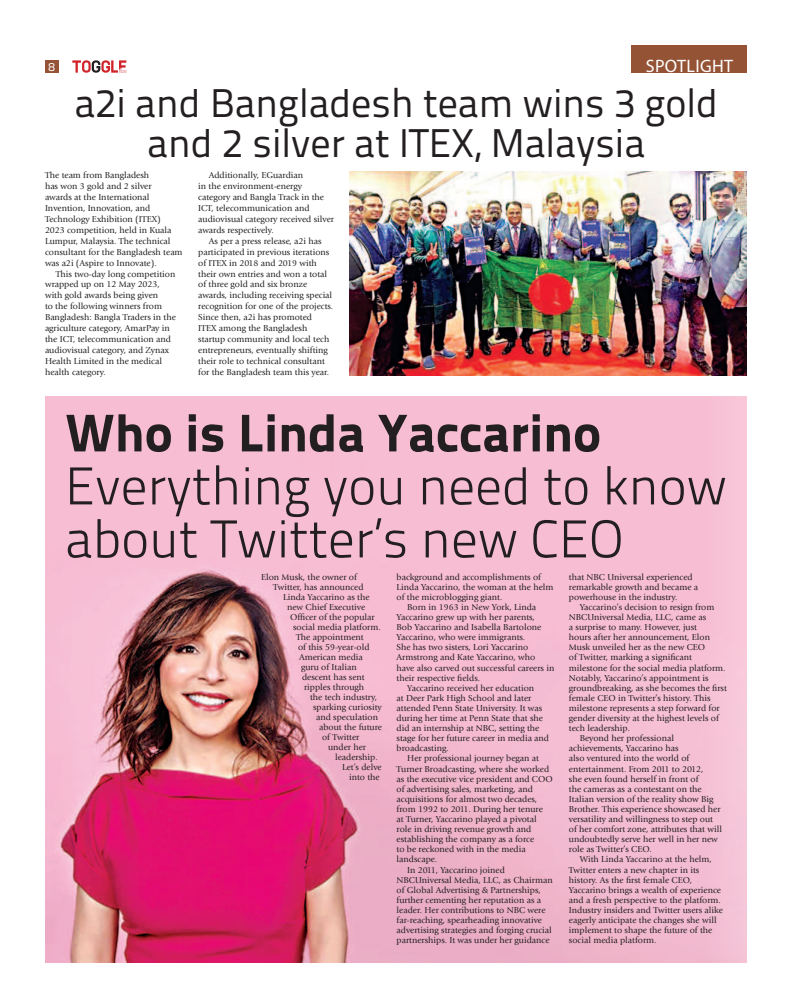
<style>
.page{position:relative;width:792px;height:1008px;background:#fff}
.page>*{position:absolute;margin:0;border:0;box-sizing:border-box;transform-origin:0 0}
.t1{font:300 53px/53px "Titillium Text 22 L";color:#231f20}
.t2{font:800 53px "Titillium Text 22 L";color:#231f20}
.t3{font:40px/40px "Titillium Text 22 L";color:#231f20;text-align:center}
.t4{font:18px "Myriad Pro";letter-spacing:.02em;color:#fff}
.t5{font:12px "Titillium Text 22 L";color:#fff}
.t6{font:9px/11px "Giovanni Std";color:#231f20}
</style>
<div class="page">
<svg style="left:72px;top:60px;width:54px;height:13px"></svg>
<div style="left:45px;top:60px;width:14px;height:13px;background:#955336"></div>
<div style="left:632px;top:45px;width:115px;height:27px;background:#955336"></div>
<img style="left:350px;top:171px;width:397px;height:204px">
<img style="left:45px;top:397px;width:702px;height:566px">
<h3 class="t5" style="left:49px;top:62px;width:8px">68</h3>
<h3 class="t4" style="left:646px;top:56px;width:89px">SPOTLIGHT</h3>
<h2 class="t3" style="left:74px;top:87px;width:645px">a2i and Bangladesh team wins 3 gold and 2 silver at ITEX, Malaysia</h2>
<p class="t6" style="left:45px;top:170px;width:139px">The team from Bangladesh<br>has won 3 gold and 2 silver<br>awards at the International<br>Invention, Innovation, and<br>Technology Exhibition (ITEX)<br>2023 competition, held in Kuala<br>Lumpur, Malaysia. The technical consultant for the Bangladesh team was a2i (Aspire to Innovate).</p>
<p class="t6" style="left:45px;top:269px;width:132px;text-indent:11px">This two-day long competition wrapped up on 12 May 2023, with gold awards being given<br>to the following winners from<br>Bangladesh: Bangla Traders in the agriculture category, AmarPay in the ICT, telecommunication and audiovisual category, and Zynax<br>Health Limited in the medical health category.</p>
<p class="t6" style="left:198px;top:170px;width:137px;text-indent:11px">Additionally, EGuardian<br>in the environment-energy category and Bangla Track in the<br>ICT, telecommunication and audiovisual category received silver awards respectively.</p>
<p class="t6" style="left:198px;top:236px;width:137px;text-indent:11px">As per a press release, a2i has participated in previous iterations of ITEX in 2018 and 2019 with their own entries and won a total of three gold and six bronze awards, including receiving special recognition for one of the projects.<br>Since then, a2i has promoted<br>ITEX among the Bangladesh startup community and local tech entrepreneurs, eventually shifting their role to technical consultant for the Bangladesh team this year.</p>
<h1 class="t2" style="left:65px;top:402px;width:538px">Who is Linda Yaccarino</h1>
<h1 class="t1" style="left:65px;top:465px;width:663px">Everything you need to know about Twitter’s new CEO</h1>
<p class="t6" style="left:261px;top:572px;width:97px">Elon Musk, the owner of</p>
<p class="t6" style="left:273px;top:582px;width:92px">Twitter, has announced</p>
<p class="t6" style="left:283px;top:592px;width:88px">Linda Yaccarino as the</p>
<p class="t6" style="left:287px;top:602px;width:80px">new Chief Executive</p>
<p class="t6" style="left:290px;top:612px;width:86px">Officer of the popular</p>
<p class="t6" style="left:293px;top:622px;width:89px">social media platform.</p>
<p class="t6" style="left:296px;top:632px;width:69px">The appointment</p>
<p class="t6" style="left:298px;top:642px;width:73px">of this 59-year-old</p>
<p class="t6" style="left:299px;top:652px;width:65px">American media</p>
<p class="t6" style="left:301px;top:662px;width:57px">guru of Italian</p>
<p class="t6" style="left:302px;top:672px;width:64px">descent has sent</p>
<p class="t6" style="left:304px;top:682px;width:62px">ripples through</p>
<p class="t6" style="left:310px;top:692px;width:69px">the tech industry,</p>
<p class="t6" style="left:313px;top:702px;width:70px">sparking curiosity</p>
<p class="t6" style="left:316px;top:712px;width:63px">and speculation</p>
<p class="t6" style="left:319px;top:722px;width:64px">about the future</p>
<p class="t6" style="left:322px;top:732px;width:39px">of Twitter</p>
<p class="t6" style="left:328px;top:742px;width:40px">under her</p>
<p class="t6" style="left:335px;top:752px;width:44px">leadership.</p>
<p class="t6" style="left:342px;top:762px;width:41px">Let’s delve</p>
<p class="t6" style="left:349px;top:772px;width:32px">into the</p>
<p class="t6" style="left:397px;top:572px;width:146px">background and accomplishments of</p>
<p class="t6" style="left:397px;top:582px;width:159px">Linda Yaccarino, the woman at the helm</p>
<p class="t6" style="left:397px;top:592px;width:107px">of the microblogging giant.</p>
<p class="t6" style="left:407px;top:602px;width:130px">Born in 1963 in New York, Linda</p>
<p class="t6" style="left:397px;top:612px;width:140px">Yaccarino grew up with her parents,</p>
<p class="t6" style="left:397px;top:623px;width:146px">Bob Yaccarino and Isabella Bartolone</p>
<p class="t6" style="left:397px;top:633px;width:130px">Yaccarino, who were immigrants.</p>
<p class="t6" style="left:397px;top:643px;width:133px">She has two sisters, Lori Yaccarino</p>
<p class="t6" style="left:397px;top:653px;width:140px">Armstrong and Kate Yaccarino, who</p>
<p class="t6" style="left:397px;top:663px;width:159px">have also carved out successful careers in</p>
<p class="t6" style="left:397px;top:673px;width:85px">their respective fields.</p>
<p class="t6" style="left:407px;top:683px;width:128px">Yaccarino received her education</p>
<p class="t6" style="left:397px;top:693px;width:136px">at Deer Park High School and later</p>
<p class="t6" style="left:397px;top:703px;width:147px">attended Penn State University. It was</p>
<p class="t6" style="left:397px;top:713px;width:148px">during her time at Penn State that she</p>
<p class="t6" style="left:397px;top:723px;width:144px">did an internship at NBC, setting the</p>
<p class="t6" style="left:397px;top:734px;width:154px">stage for her future career in media and</p>
<p class="t6" style="left:397px;top:744px;width:54px">broadcasting.</p>
<p class="t6" style="left:407px;top:754px;width:133px">Her professional journey began at</p>
<p class="t6" style="left:397px;top:764px;width:154px">Turner Broadcasting, where she worked</p>
<p class="t6" style="left:397px;top:774px;width:158px">as the executive vice president and COO</p>
<p class="t6" style="left:397px;top:784px;width:138px">of advertising sales, marketing, and</p>
<p class="t6" style="left:397px;top:794px;width:142px">acquisitions for almost two decades,</p>
<p class="t6" style="left:397px;top:804px;width:148px">from 1992 to 2011. During her tenure</p>
<p class="t6" style="left:397px;top:814px;width:142px">at Turner, Yaccarino played a pivotal</p>
<p class="t6" style="left:397px;top:824px;width:136px">role in driving revenue growth and</p>
<p class="t6" style="left:397px;top:835px;width:139px">establishing the company as a force</p>
<p class="t6" style="left:397px;top:845px;width:131px">to be reckoned with in the media</p>
<p class="t6" style="left:397px;top:855px;width:42px">landscape.</p>
<p class="t6" style="left:407px;top:865px;width:99px">In 2011, Yaccarino joined</p>
<p class="t6" style="left:397px;top:875px;width:158px">NBCUniversal Media, LLC, as Chairman</p>
<p class="t6" style="left:397px;top:885px;width:146px">of Global Advertising &amp; Partnerships,</p>
<p class="t6" style="left:397px;top:895px;width:146px">further cementing her reputation as a</p>
<p class="t6" style="left:397px;top:905px;width:151px">leader. Her contributions to NBC were</p>
<p class="t6" style="left:397px;top:915px;width:147px">far-reaching, spearheading innovative</p>
<p class="t6" style="left:397px;top:925px;width:157px">advertising strategies and forging crucial</p>
<p class="t6" style="left:397px;top:935px;width:154px">partnerships. It was under her guidance</p>
<p class="t6" style="left:569px;top:572px;width:131px;line-height:10.1px">that NBC Universal experienced remarkable growth and became a powerhouse in the industry.</p>
<p class="t6" style="left:580px;top:602px;width:136px">Yaccarino’s decision to resign from</p>
<p class="t6" style="left:569px;top:612px;width:139px">NBCUniversal Media, LLC, came as</p>
<p class="t6" style="left:569px;top:623px;width:130px">a surprise to many. However, just</p>
<p class="t6" style="left:569px;top:633px;width:143px">hours after her announcement, Elon</p>
<p class="t6" style="left:569px;top:643px;width:138px">Musk unveiled her as the new CEO</p>
<p class="t6" style="left:569px;top:653px;width:124px">of Twitter, marking a significant</p>
<p class="t6" style="left:569px;top:663px;width:158px">milestone for the social media platform.</p>
<p class="t6" style="left:569px;top:673px;width:141px">Notably, Yaccarino’s appointment is</p>
<p class="t6" style="left:569px;top:683px;width:159px">groundbreaking, as she becomes the first</p>
<p class="t6" style="left:569px;top:693px;width:143px">female CEO in Twitter’s history. This</p>
<p class="t6" style="left:569px;top:703px;width:152px">milestone represents a step forward for</p>
<p class="t6" style="left:569px;top:713px;width:151px">gender diversity at the highest levels of</p>
<p class="t6" style="left:569px;top:723px;width:63px">tech leadership.</p>
<p class="t6" style="left:580px;top:734px;width:96px">Beyond her professional</p>
<p class="t6" style="left:569px;top:744px;width:111px">achievements, Yaccarino has</p>
<p class="t6" style="left:569px;top:754px;width:122px">also ventured into the world of</p>
<p class="t6" style="left:569px;top:764px;width:136px">entertainment. From 2011 to 2012,</p>
<p class="t6" style="left:569px;top:774px;width:131px">she even found herself in front of</p>
<p class="t6" style="left:569px;top:784px;width:134px">the cameras as a contestant on the</p>
<p class="t6" style="left:569px;top:794px;width:146px">Italian version of the reality show Big</p>
<p class="t6" style="left:569px;top:804px;width:153px">Brother. This experience showcased her</p>
<p class="t6" style="left:569px;top:814px;width:146px">versatility and willingness to step out</p>
<p class="t6" style="left:569px;top:824px;width:155px">of her comfort zone, attributes that will</p>
<p class="t6" style="left:569px;top:835px;width:151px">undoubtedly serve her well in her new</p>
<p class="t6" style="left:569px;top:845px;width:84px">role as Twitter’s CEO.</p>
<p class="t6" style="left:580px;top:855px;width:134px">With Linda Yaccarino at the helm,</p>
<p class="t6" style="left:569px;top:865px;width:132px">Twitter enters a new chapter in its</p>
<p class="t6" style="left:569px;top:875px;width:125px">history. As the first female CEO,</p>
<p class="t6" style="left:569px;top:885px;width:154px">Yaccarino brings a wealth of experience</p>
<p class="t6" style="left:569px;top:895px;width:153px">and a fresh perspective to the platform.</p>
<p class="t6" style="left:569px;top:905px;width:156px">Industry insiders and Twitter users alike</p>
<p class="t6" style="left:569px;top:915px;width:149px">eagerly anticipate the changes she will</p>
<p class="t6" style="left:569px;top:925px;width:145px">implement to shape the future of the</p>
<p class="t6" style="left:569px;top:935px;width:89px">social media platform.</p>
</div>
